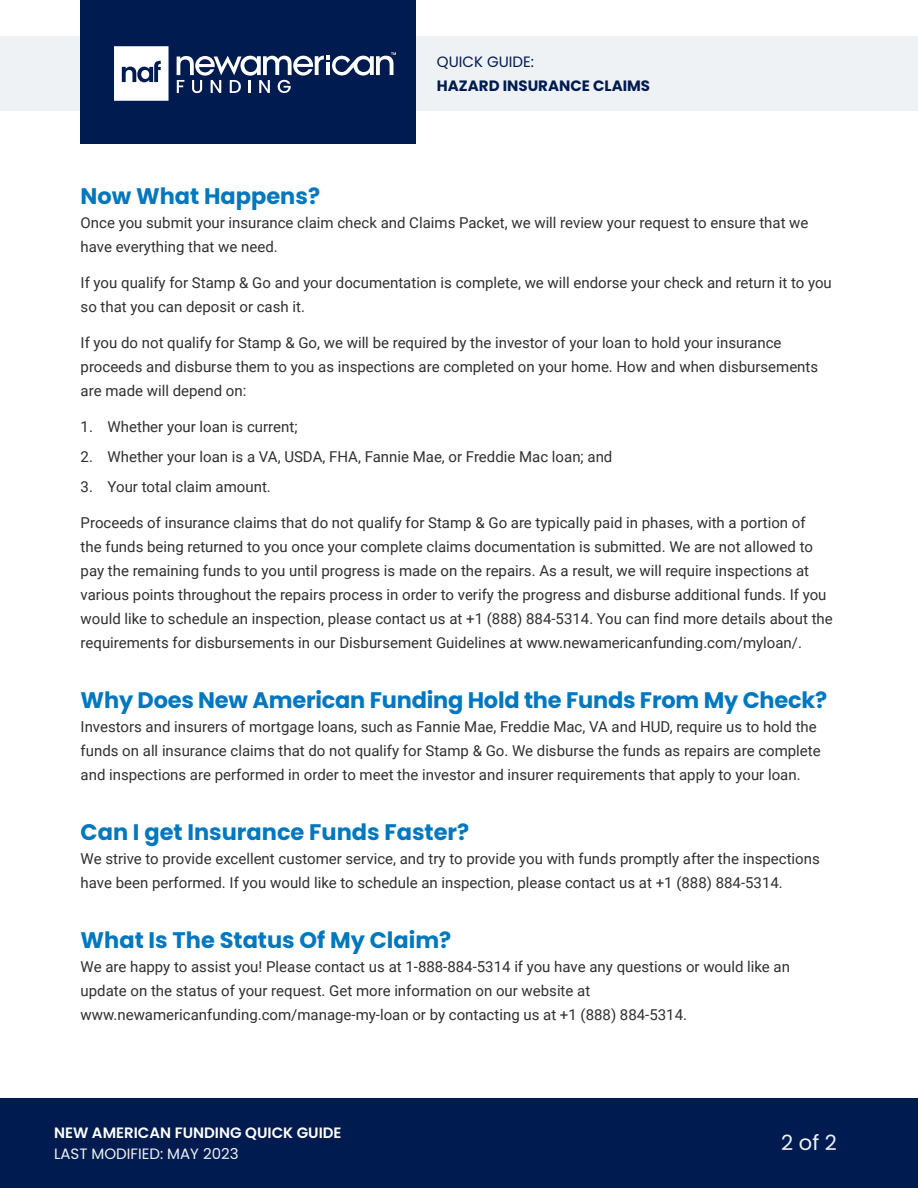
<style>
.page{position:relative;width:918px;height:1188px;background:#fff}
.page>*{position:absolute;margin:0;border:0;box-sizing:border-box;transform-origin:0 0}
.Section_Header{font:700 22.5px "Poppins";color:#0077bf}
.t1{font:21px "Poppins";color:#eff2f5}
.Body_Copy_-_Normal{font:15px/24px "Roboto";color:#312f30}
.t2{font:600 15px "Poppins";color:#fff}
.Document_Superheader{font:700 15px "Poppins";color:#001b50}
.t3{font:15px "Poppins";color:#eff2f5}
.Document_Superheader-2{font:15px "Poppins";color:#001b50}
</style>
<div class="page">
<div style="left:0;top:1098px;width:918px;height:90px;background:#001b50"></div>
<div style="left:0;top:36px;width:918px;height:75px;background:#eff2f5"></div>
<div style="left:81px;top:0;width:335px;height:144px;background:#001b50"></div>
<svg style="left:114px;top:46px;width:55px;height:55px;background:#d9dde5"></svg>
<div style="left:141px;top:70px;width:8px;height:9px;background:#fff;border-radius:50%"></div>
<svg style="left:177px;top:52px;width:219px;height:41px"></svg>
<p class="Document_Superheader-2" style="left:437px;top:53px;width:99px">QUICK GUIDE:</p>
<p class="Document_Superheader" style="left:437px;top:77px;width:215px">hazard insurance claims</p>
<p class="Section_Header" style="left:81px;top:183px;width:241px">Now What Happens?</p>
<p class="Body_Copy_-_Normal" style="left:81px;top:210px;width:729px">Once you submit your insurance claim check and Claims Packet, we will review your request to ensure that we have everything that we need.</p>
<p class="Body_Copy_-_Normal" style="left:81px;top:270px;width:753px">If you qualify for Stamp &amp; Go and your documentation is complete, we will endorse your check and return it to you so that you can deposit or cash it.</p>
<p class="Body_Copy_-_Normal" style="left:81px;top:330px;width:739px">If you do not qualify for Stamp &amp; Go, we will be required by the investor of your loan to hold your insurance proceeds and disburse them to you as inspections are completed on your home. How and when disbursements are made will depend on:</p>
<p class="Body_Copy_-_Normal" style="left:81px;top:414px;width:218px">1. Whether your loan is current;</p>
<p class="Body_Copy_-_Normal" style="left:81px;top:444px;width:533px">2. Whether your loan is a VA, USDA, FHA, Fannie Mae, or Freddie Mac loan; and</p>
<p class="Body_Copy_-_Normal" style="left:81px;top:474px;width:192px">3. Your total claim amount.</p>
<p class="Body_Copy_-_Normal" style="left:81px;top:510px;width:754px">Proceeds of insurance claims that do not qualify for Stamp &amp; Go are typically paid in phases, with a portion of<br>the funds being returned to you once your complete claims documentation is submitted. We are not allowed to pay the remaining funds to you until progress is made on the repairs. As a result, we will require inspections at various points throughout the repairs process in order to verify the progress and disburse additional funds. If you would like to schedule an inspection, please contact us at +1 (888) 884-5314. You can find more details about the requirements for disbursements in our Disbursement Guidelines at www.newamericanfunding.com/myloan/.</p>
<p class="Section_Header" style="left:81px;top:687px;width:748px">Why Does New American Funding Hold the Funds From My Check?</p>
<p class="Body_Copy_-_Normal" style="left:81px;top:714px;width:742px">Investors and insurers of mortgage loans, such as Fannie Mae, Freddie Mac, VA and HUD, require us to hold the funds on all insurance claims that do not qualify for Stamp &amp; Go. We disburse the funds as repairs are complete and inspections are performed in order to meet the investor and insurer requirements that apply to your loan.</p>
<p class="Section_Header" style="left:81px;top:819px;width:390px">Can I get Insurance Funds Faster?</p>
<p class="Body_Copy_-_Normal" style="left:81px;top:846px;width:741px">We strive to provide excellent customer service, and try to provide you with funds promptly after the inspections have been performed. If you would like to schedule an inspection, please contact us at +1 (888) 884-5314.</p>
<p class="Section_Header" style="left:81px;top:927px;width:372px">What Is The Status Of My Claim?</p>
<p class="Body_Copy_-_Normal" style="left:81px;top:954px;width:711px">We are happy to assist you! Please contact us at 1-888-884-5314 if you have any questions or would like an update on the status of your request. Get more information on our website at www.newamericanfunding.com/manage-my-loan or by contacting us at +1 (888) 884-5314.</p>
<p class="t2" style="left:54px;top:1124px;width:289px">NEW AMERICAN FUNDING QUICK GUIDE</p>
<p class="t3" style="left:54px;top:1145px;width:186px">LAST MODIFIED: May 2023</p>
<h2 class="t1" style="left:781px;top:1130px;width:57px">2 of 2</h2>
</div>
